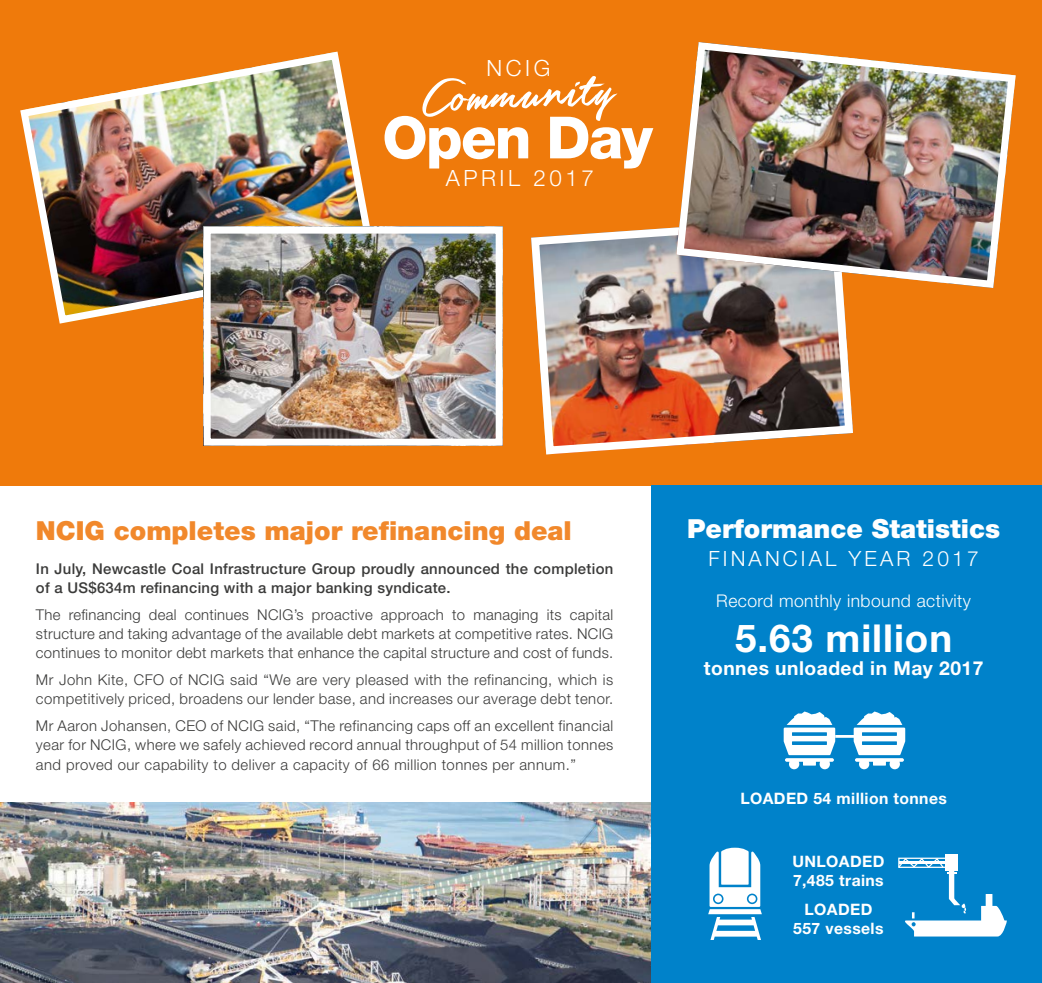
<style>
.page{position:relative;width:1042px;height:983px;background:#fff}
.page>*{position:absolute;margin:0;border:0;box-sizing:border-box;transform-origin:0 0}
.t1{font:800 58.27px "Helvetica Neue LT Pro";letter-spacing:-.03em;color:#fff}
.t2{font:52.68px "Guld Script PERSONALUSEONLY";color:#fff}
.t3{font:700 38.5px "Helvetica Neue LT Pro";letter-spacing:.025em;color:#fff}
.t4{font:900 26.25px "Helvetica Neue LT Pro";color:#f1882b}
.t5{font:900 26.25px "Helvetica Neue LT Pro";color:#fff}
.t6{font:300 22.4px "Helvetica Neue LT Pro";letter-spacing:.16em;color:#fff}
.t7{font:300 21px "Helvetica Neue LT Pro";letter-spacing:.15em;color:#fff}
.t8{font:700 19.25px "Helvetica Neue LT Pro";letter-spacing:.025em;color:#fff}
.t9{font:300 17.5px "Helvetica Neue LT Pro";letter-spacing:.025em;color:#fff}
.t10{font:700 15.75px/18.9px "Helvetica Neue LT Pro";letter-spacing:.025em;color:#fff}
.t11{font:300 14.88px/19.2px "Helvetica Neue LT Pro";letter-spacing:.03em;color:#3b3b3a;text-align:justify}
.t12{font:500 14.88px/19.2px "Helvetica Neue LT Pro";letter-spacing:.02em;color:#3b3b3a}
</style>
<div class="page">
<div style="left:0;top:0;width:1042px;height:485px;background:#ef7a0b"></div>
<img style="left:20px;top:51px;width:350px;height:276px">
<img style="left:212px;top:234px;width:283px;height:203px">
<div style="left:204px;top:226px;width:299px;height:219px;border:7px solid #fff"></div>
<img style="left:531px;top:227px;width:322px;height:228px">
<img style="left:672px;top:42px;width:344px;height:250px">
<img style="left:0;top:802px;width:651px;height:180px">
<div style="left:651px;top:485px;width:391px;height:497px;background:#0082ca"></div>
<svg style="left:853px;top:711px;width:52px;height:58px"></svg>
<svg style="left:783px;top:711px;width:52px;height:58px"></svg>
<hr style="left:835px;top:734px;width:20px;height:3px;background:#fff">
<svg style="left:708px;top:847px;width:54px;height:91px"></svg>
<div style="left:945px;top:854px;width:13px;height:16px;background:#fff"></div>
<svg style="left:898px;top:857px;width:109px;height:79px"></svg>
<hr style="left:899px;top:861px;width:47px;height:3px;background:#fff">
<h3 class="t6" style="left:486px;top:55px;width:65px">NCIG</h3>
<h2 class="t2" style="left:421px;top:68px;width:192px;rotate:-2deg">Community</h2>
<h1 class="t1" style="left:382px;top:103px;width:272px">Open Day</h1>
<h3 class="t6" style="left:446px;top:165px;width:150px">APRIL 2017</h3>
<h3 class="t4" style="left:36px;top:514px;width:537px">NCIG completes major refinancing deal</h3>
<p class="t12" style="left:36px;top:558px;width:579px">In July, Newcastle Coal Infrastructure Group proudly announced the completion of a US$634m refinancing with a major banking syndicate.</p>
<p class="t11" style="left:36px;top:604px;width:579px">The refinancing deal continues NCIG’s proactive approach to managing its capital structure and taking advantage of the available debt markets at competitive rates. NCIG continues to monitor debt markets that enhance the capital structure and cost of funds.</p>
<p class="t11" style="left:36px;top:669px;width:579px">Mr John Kite, CFO of NCIG said “We are very pleased with the refinancing, which is competitively priced, broadens our lender base, and increases our average debt tenor.</p>
<p class="t11" style="left:36px;top:715px;width:579px">Mr Aaron Johansen, CEO of NCIG said, “The refinancing caps off an excellent financial year for NCIG, where we safely achieved record annual throughput of 54 million tonnes and proved our capability to deliver a capacity of 66 million tonnes per annum.”</p>
<h3 class="t5" style="left:687px;top:513px;width:315px">Performance Statistics</h3>
<h3 class="t7" style="left:708px;top:546px;width:272px">FINANCIAL YEAR 2017</h3>
<p class="t9" style="left:716px;top:590px;width:256px">Record monthly inbound activity</p>
<h3 class="t3" style="left:735px;top:613px;width:219px">5.63 million</h3>
<p class="t8" style="left:704px;top:655px;width:281px">tonnes unloaded in May 2017</p>
<p class="t10" style="left:740px;top:788px;width:208px">LOADED 54 million tonnes</p>
<p class="t10" style="left:792px;top:851px;width:94px">UNLOADED<br>7,485 trains</p>
<p class="t10" style="left:793px;top:899px;width:92px;text-align:center">LOADED<br>557 vessels</p>
</div>
